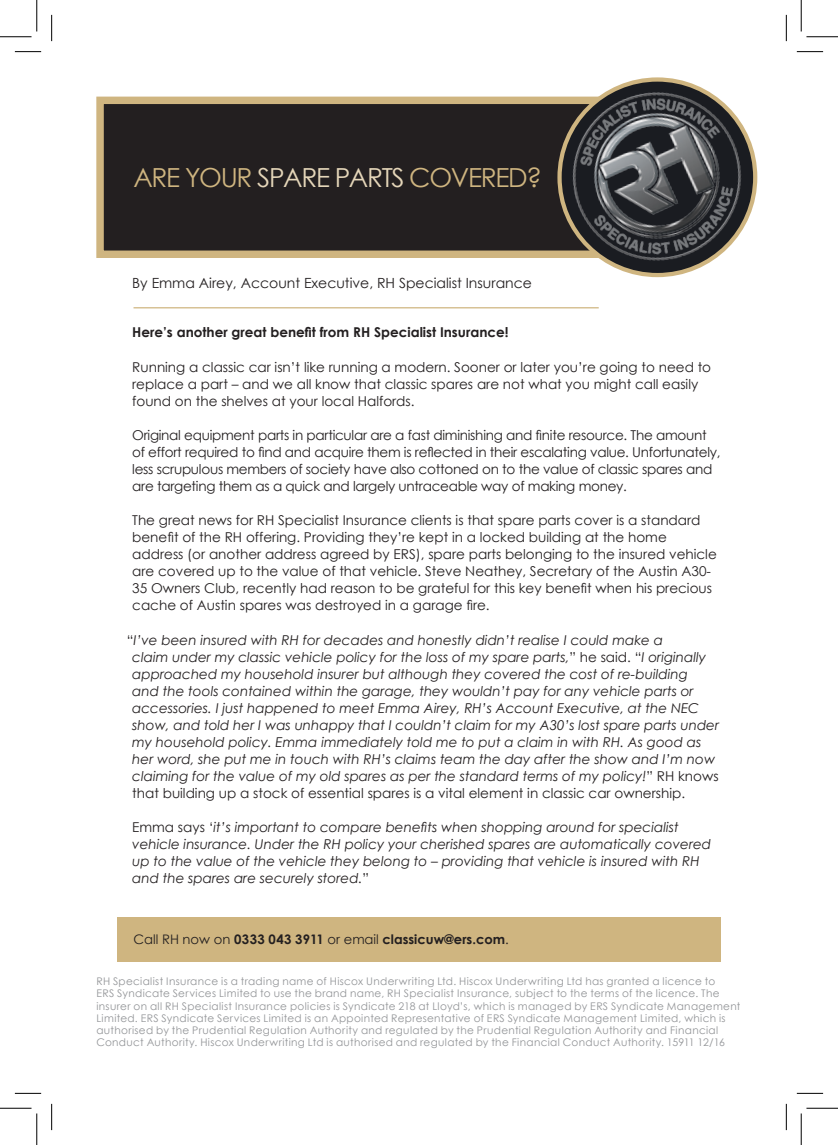
<style>
.page{position:relative;width:838px;height:1145px;background:#fff}
.page>*{position:absolute;margin:0;border:0;box-sizing:border-box;transform-origin:0 0}
.t1{font:26.25px "Century Gothic";letter-spacing:-.05em;color:#cfb580}
.t2{font:14px "Century Gothic";color:#231f20}
.t3{font:italic 13.65px/17px "Century Gothic";color:#231f20}
.t4{font:13.65px/17px "Century Gothic";color:#231f20}
.t5{font:13.65px/17px "Century Gothic";letter-spacing:-.02em;color:#231f20}
.t6{font:700 13.65px "Century Gothic";color:#231f20}
.t7{font:700 13.12px "Century Gothic";color:#231f20}
.t8{font:10.5px/12.2px "Century Gothic";letter-spacing:.03em;color:#939598}
.s1{color:#e5d6b9}
.s2{font-style:normal}
.s3{font-weight:400}
</style>
<div class="page">
<svg style="left:96px;top:96px;width:465px;height:162px;background:#36302b"></svg>
<img style="left:561px;top:81px;width:192px;height:192px">
<div style="left:117px;top:917px;width:603px;height:44px;background:#cfb580"></div>
<hr style="left:133px;top:307px;width:465px;height:1px;background:#cfb580">
<svg style="left:15px;top:51px;width:26px;height:1px"></svg>
<svg style="left:796px;top:51px;width:27px;height:1px"></svg>
<svg style="left:15px;top:1093px;width:26px;height:1px"></svg>
<svg style="left:796px;top:1093px;width:27px;height:1px"></svg>
<svg style="left:51px;top:15px;width:1px;height:26px"></svg>
<svg style="left:51px;top:1104px;width:1px;height:26px"></svg>
<svg style="left:786px;top:15px;width:1px;height:26px"></svg>
<svg style="left:786px;top:1104px;width:1px;height:26px"></svg>
<hr style="left:0;top:36px;width:32px;height:1px;background:#000">
<hr style="left:806px;top:36px;width:31px;height:1px;background:#000">
<hr style="left:0;top:1108px;width:32px;height:1px;background:#000">
<hr style="left:806px;top:1108px;width:31px;height:1px;background:#000">
<hr style="left:36px;top:0;width:1px;height:31px;background:#000">
<hr style="left:36px;top:1113px;width:1px;height:32px;background:#000">
<hr style="left:800px;top:0;width:1px;height:31px;background:#000">
<hr style="left:800px;top:1113px;width:1px;height:32px;background:#000">
<h1 class="t1" style="left:133px;top:159px;width:410px">ARE YOUR <span class="s1">SPARE PARTS</span> COVERED?</h1>
<p class="t2" style="left:132px;top:273px;width:401px">By Emma Airey, Account Executive, RH Specialist Insurance</p>
<p class="t6" style="left:132px;top:322px;width:378px">Here’s another great benefit from RH Specialist Insurance!</p>
<p class="t4" style="left:132px;top:358px;width:580px">Running a classic car isn’t like running a modern. Sooner or later you’re going to need to replace a part – and we all know that classic spares are not what you might call easily found on the shelves at your local Halfords.</p>
<p class="t5" style="left:132px;top:426px;width:590px">Original equipment parts in particular are a fast diminishing and finite resource. The amount of effort required to find and acquire them is reflected in their escalating value. Unfortunately, less scrupulous members of society have also cottoned on to the value of classic spares and are targeting them as a quick and largely untraceable way of making money.</p>
<p class="t4" style="left:132px;top:511px;width:586px">The great news for RH Specialist Insurance clients is that spare parts cover is a standard benefit of the RH offering. Providing they’re kept in a locked building at the home address (or another address agreed by ERS), spare parts belonging to the insured vehicle are covered up to the value of that vehicle. Steve Neathey, Secretary of the Austin A30- 35 Owners Club, recently had reason to be grateful for this key benefit when his precious cache of Austin spares was destroyed in a garage fire.</p>
<p class="t3" style="left:132px;top:631px;width:588px;text-indent:-5px"><span class="s2">“</span>I’ve been insured with RH for decades and honestly didn’t realise I could make a<br>claim under my classic vehicle policy for the loss of my spare parts,<span class="s2">” he said. “</span>I originally approached my household insurer but although they covered the cost of re-building<br>and the tools contained within the garage, they wouldn’t pay for any vehicle parts or accessories. I just happened to meet Emma Airey, RH’s Account Executive, at the NEC show, and told her I was unhappy that I couldn’t claim for my A30’s lost spare parts under my household policy. Emma immediately told me to put a claim in with RH. As good as her word, she put me in touch with RH’s claims team the day after the show and I’m now claiming for the value of my old spares as per the standard terms of my policy!<span class="s2">” RH knows that building up a stock of essential spares is a vital element in classic car ownership.</span></p>
<p class="t3" style="left:132px;top:819px;width:580px"><span class="s2">Emma says ‘</span>it’s important to compare benefits when shopping around for specialist vehicle insurance. Under the RH policy your cherished spares are automatically covered up to the value of the vehicle they belong to – providing that vehicle is insured with RH and the spares are securely stored.<span class="s2">”</span></p>
<p class="t7" style="left:133px;top:929px;width:377px"><span class="s3">Call RH now on</span> 0333 043 3911 <span class="s3">or email</span> classicuw@ers.com<span class="s3">.</span></p>
<p class="t8" style="left:96px;top:975px;width:645px">RH Specialist Insurance is a trading name of Hiscox Underwriting Ltd. Hiscox Underwriting Ltd has granted a licence to<br>ERS Syndicate Services Limited to use the brand name, RH Specialist Insurance, subject to the terms of the licence. The insurer on all RH Specialist Insurance policies is Syndicate 218 at Lloyd’s, which is managed by ERS Syndicate Management Limited. ERS Syndicate Services Limited is an Appointed Representative of ERS Syndicate Management Limited, which is authorised by the Prudential Regulation Authority and regulated by the Prudential Regulation Authority and Financial Conduct Authority. Hiscox Underwriting Ltd is authorised and regulated by the Financial Conduct Authority. 15911 12/16</p>
</div>
